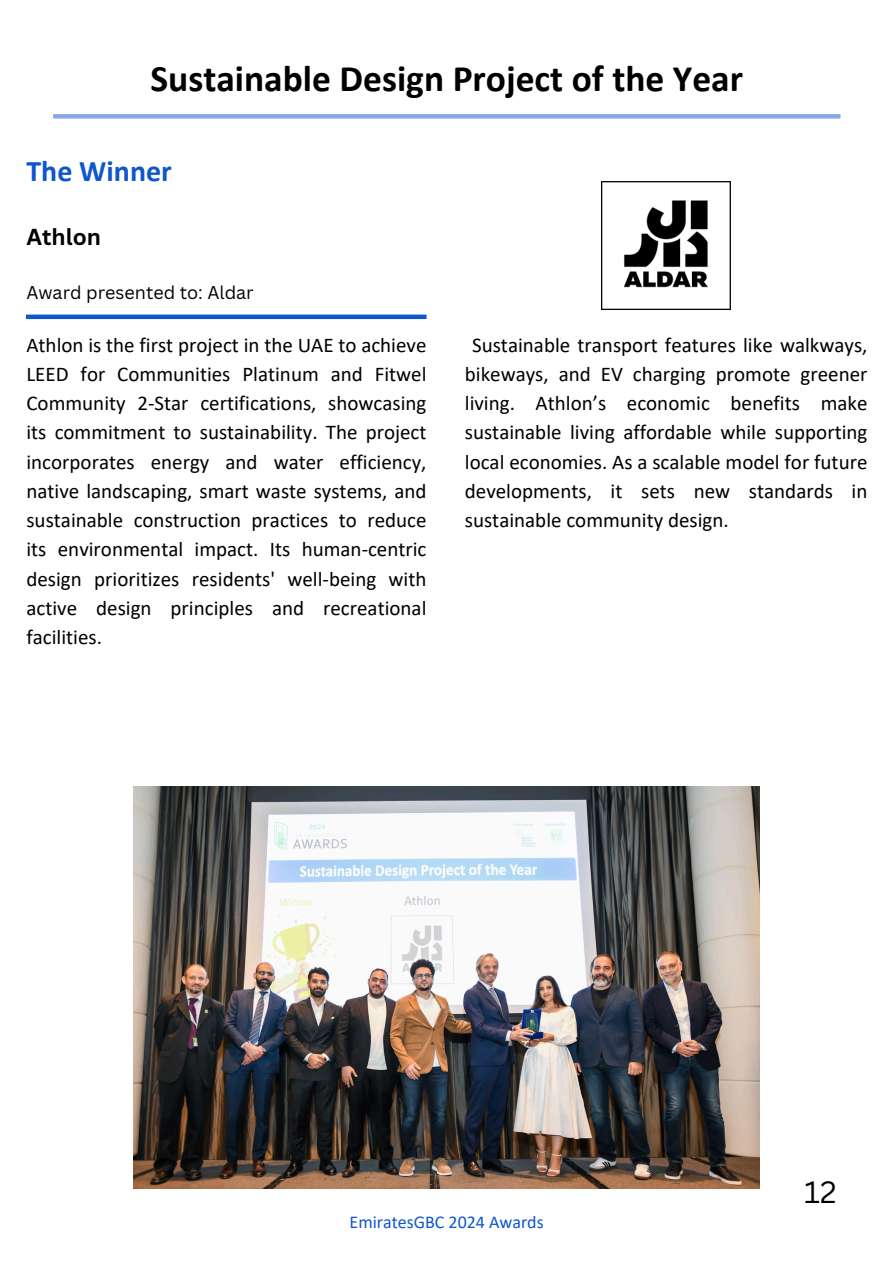
<style>
.page{position:relative;width:894px;height:1264px;background:#fff}
.page>*{position:absolute;margin:0;border:0;box-sizing:border-box;transform-origin:0 0}
.t1{font:700 37.5px "Calibri";color:#000}
.t2{font:700 30px "Calibri";color:#0f56cd}
.t3{font:30px "Canva Sans";color:#000}
.t4{font:700 22.5px "Canva Sans";color:#000}
.t5{font:21px/29.2px "Calibri";color:#000;text-align:justify}
.t6{font:18px "Canva Sans";color:#000}
.t7{font:18px "Calibri";color:#0f56cd}
</style>
<div class="page">
<div style="left:53px;top:114px;width:787px;height:5px;background:#87aae6"></div>
<img style="left:601px;top:181px;width:129px;height:128px">
<div style="left:26px;top:314px;width:400px;height:5px;background:#0f56cd"></div>
<img style="left:134px;top:786px;width:625px;height:401px">
<p class="t1" style="left:150px;top:63px;width:594px">Sustainable Design Project of the Year</p>
<h4 class="t2" style="left:26px;top:159px;width:147px">The Winner</h4>
<h2 class="t4" style="left:26px;top:221px;width:76px">Athlon</h2>
<p class="t6" style="left:26px;top:280px;width:229px">Award presented to: Aldar</p>
<p class="t5" style="left:26px;top:332px;width:401px">Athlon is the first project in the UAE to achieve LEED for Communities Platinum and Fitwel Community 2-Star certifications, showcasing its commitment to sustainability. The project incorporates energy and water efficiency, native landscaping, smart waste systems, and sustainable construction practices to reduce its environmental impact. Its human-centric design prioritizes residents' well-being with active design principles and recreational facilities.</p>
<p class="t5" style="left:464px;top:332px;width:404px;text-indent:7px">Sustainable transport features like walkways, bikeways, and EV charging promote greener living. Athlon’s economic benefits make sustainable living affordable while supporting local economies. As a scalable model for future developments, it sets new standards in sustainable community design.</p>
<h1 class="t7" style="left:349px;top:1214px;width:196px">EmiratesGBC 2024 Awards</h1>
<h2 class="t3" style="left:804px;top:1170px;width:34px">12</h2>
</div>
